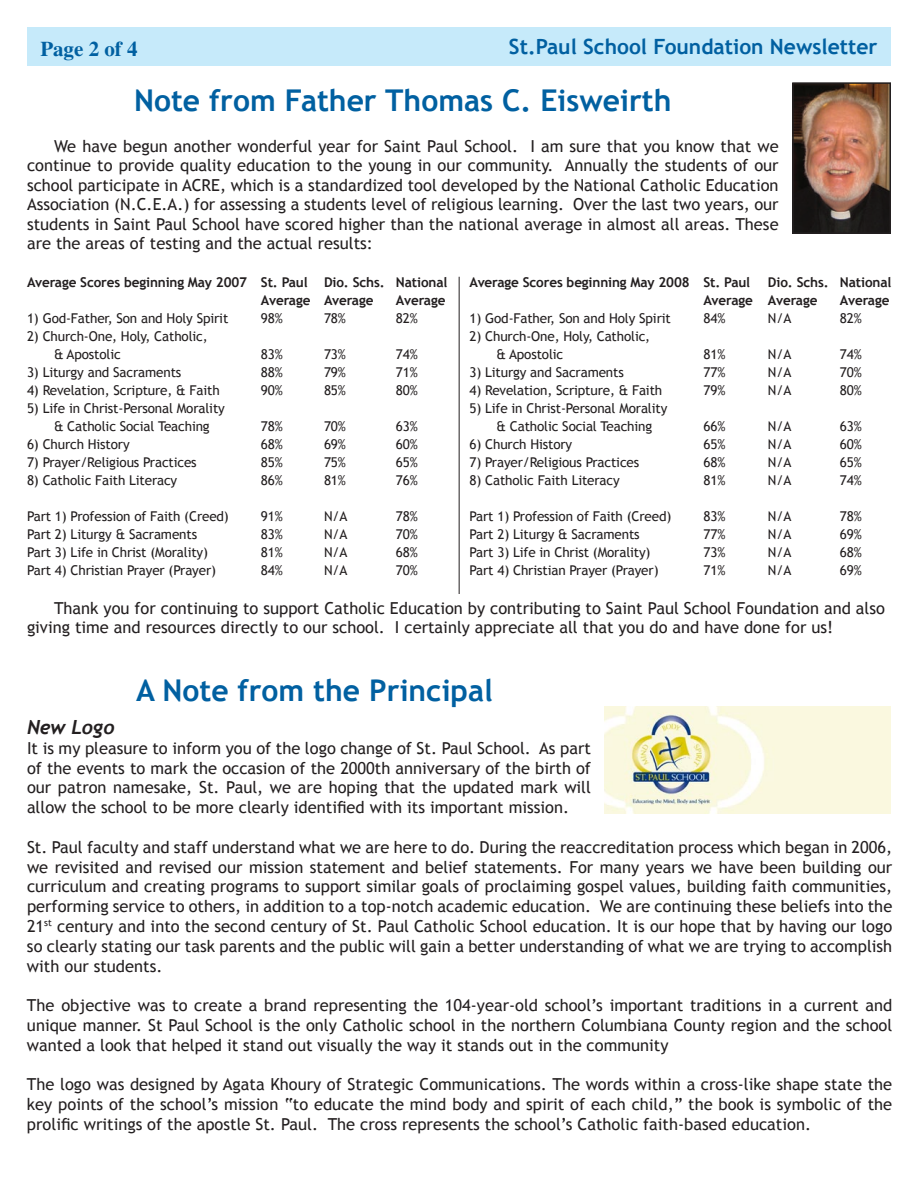
<style>
.page{position:relative;width:918px;height:1188px;background:#fff}
.page>*{position:absolute;margin:0;border:0;box-sizing:border-box;transform-origin:0 0}
.t1{font:700 30px "Trebuchet MS";color:#0160a1}
.t2{font:700 21px "Trebuchet MS";color:#0160a1}
.t3{font:700 21px "Times";color:#0160a1}
.t4{font:italic 700 19.5px "Trebuchet";color:#231f20}
.t5{font:16.5px/19.8px "Trebuchet MS";color:#231f20;text-align:justify}
.t6{font:13.5px/18px "Trebuchet MS";letter-spacing:-.01em;color:#231f20}
.t7{font:700 13.5px/18px "Trebuchet MS";letter-spacing:-.01em;color:#231f20}
</style>
<div class="page">
<div style="left:27px;top:27px;width:864px;height:39px;background:#c6eafa"></div>
<img style="left:795px;top:85px;width:93px;height:146px">
<div style="left:792px;top:82px;width:99px;height:152px;border:2px solid #231f20"></div>
<hr style="left:459px;top:277px;width:1px;height:317px;background:#231f20">
<img style="left:605px;top:707px;width:286px;height:106px">
<p class="t2" style="left:509px;top:34px;width:370px">St.Paul School Foundation Newsletter</p>
<p class="t3" style="left:40px;top:36px;width:99px">Page 2 of 4</p>
<h1 class="t1" style="left:134px;top:81px;width:539px">Note from Father Thomas C. Eisweirth</h1>
<p class="t5" style="left:27px;top:136px;width:753px;text-indent:27px">We have begun another wonderful year for Saint Paul School. I am sure that you know that we continue to provide quality education to the young in our community. Annually the students of our school participate in ACRE, which is a standardized tool developed by the National Catholic Education Association (N.C.E.A.) for assessing a students level of religious learning. Over the last two years, our students in Saint Paul School have scored higher than the national average in almost all areas. These are the areas of testing and the actual results:</p>
<p class="t7" style="left:261px;top:273px;width:188px;text-indent:-234px">Average Scores beginning May 2007 St. Paul Dio. Schs. National<br>Average Average</p>
<p class="t7" style="left:470px;top:273px;width:282px">Average Scores beginning May 2008 St. Paul</p>
<p class="t7" style="left:703px;top:273px;width:189px;text-indent:65px">Dio. Schs. National<br>Average Average</p>
<p class="t7" style="left:396px;top:291px;width:51px">Average</p>
<p class="t7" style="left:840px;top:291px;width:51px">Average</p>
<p class="t6" style="left:27px;top:309px;width:203px">1) God-Father, Son and Holy Spirit</p>
<p class="t6" style="left:261px;top:309px;width:23px">98%</p>
<p class="t6" style="left:324px;top:309px;width:23px">78%</p>
<p class="t6" style="left:396px;top:309px;width:23px">82%</p>
<p class="t6" style="left:54px;top:327px;width:155px;text-indent:-27px">2) Church-One, Holy, Catholic, &amp; Apostolic</p>
<p class="t6" style="left:261px;top:345px;width:23px">83%</p>
<p class="t6" style="left:324px;top:345px;width:23px">73%</p>
<p class="t6" style="left:396px;top:345px;width:23px">74%</p>
<p class="t6" style="left:470px;top:309px;width:203px">1) God-Father, Son and Holy Spirit</p>
<p class="t6" style="left:703px;top:309px;width:23px">84%</p>
<p class="t6" style="left:768px;top:309px;width:25px">N/A</p>
<p class="t6" style="left:840px;top:309px;width:23px">82%</p>
<p class="t6" style="left:496px;top:327px;width:155px;text-indent:-27px">2) Church-One, Holy, Catholic, &amp; Apostolic</p>
<p class="t6" style="left:703px;top:345px;width:23px">81%</p>
<p class="t6" style="left:768px;top:345px;width:25px">N/A</p>
<p class="t6" style="left:840px;top:345px;width:23px">74%</p>
<p class="t6" style="left:27px;top:363px;width:156px">3) Liturgy and Sacraments</p>
<p class="t6" style="left:261px;top:363px;width:23px">88%</p>
<p class="t6" style="left:324px;top:363px;width:23px">79%</p>
<p class="t6" style="left:396px;top:363px;width:23px">71%</p>
<p class="t6" style="left:27px;top:381px;width:194px">4) Revelation, Scripture, &amp; Faith</p>
<p class="t6" style="left:261px;top:381px;width:23px">90%</p>
<p class="t6" style="left:324px;top:381px;width:23px">85%</p>
<p class="t6" style="left:396px;top:381px;width:23px">80%</p>
<p class="t6" style="left:54px;top:399px;width:172px;text-indent:-27px">5) Life in Christ-Personal Morality &amp; Catholic Social Teaching</p>
<p class="t6" style="left:261px;top:417px;width:23px">78%</p>
<p class="t6" style="left:324px;top:417px;width:23px">70%</p>
<p class="t6" style="left:396px;top:417px;width:23px">63%</p>
<p class="t6" style="left:470px;top:363px;width:156px">3) Liturgy and Sacraments</p>
<p class="t6" style="left:703px;top:363px;width:23px">77%</p>
<p class="t6" style="left:768px;top:363px;width:25px">N/A</p>
<p class="t6" style="left:840px;top:363px;width:23px">70%</p>
<p class="t6" style="left:470px;top:381px;width:194px">4) Revelation, Scripture, &amp; Faith</p>
<p class="t6" style="left:703px;top:381px;width:23px">79%</p>
<p class="t6" style="left:768px;top:381px;width:25px">N/A</p>
<p class="t6" style="left:840px;top:381px;width:23px">80%</p>
<p class="t6" style="left:496px;top:399px;width:172px;text-indent:-27px">5) Life in Christ-Personal Morality &amp; Catholic Social Teaching</p>
<p class="t6" style="left:703px;top:417px;width:23px">66%</p>
<p class="t6" style="left:768px;top:417px;width:25px">N/A</p>
<p class="t6" style="left:840px;top:417px;width:23px">63%</p>
<p class="t6" style="left:27px;top:435px;width:104px">6) Church History</p>
<p class="t6" style="left:261px;top:435px;width:23px">68%</p>
<p class="t6" style="left:324px;top:435px;width:23px">69%</p>
<p class="t6" style="left:396px;top:435px;width:23px">60%</p>
<p class="t6" style="left:27px;top:453px;width:171px">7) Prayer/Religious Practices</p>
<p class="t6" style="left:261px;top:453px;width:23px">85%</p>
<p class="t6" style="left:324px;top:453px;width:23px">75%</p>
<p class="t6" style="left:396px;top:453px;width:23px">65%</p>
<p class="t6" style="left:27px;top:471px;width:152px">8) Catholic Faith Literacy</p>
<p class="t6" style="left:261px;top:471px;width:23px">86%</p>
<p class="t6" style="left:324px;top:471px;width:23px">81%</p>
<p class="t6" style="left:396px;top:471px;width:23px">76%</p>
<p class="t6" style="left:27px;top:507px;width:203px">Part 1) Profession of Faith (Creed)</p>
<p class="t6" style="left:261px;top:507px;width:23px">91%</p>
<p class="t6" style="left:324px;top:507px;width:25px">N/A</p>
<p class="t6" style="left:396px;top:507px;width:23px">78%</p>
<p class="t6" style="left:27px;top:525px;width:172px">Part 2) Liturgy &amp; Sacraments</p>
<p class="t6" style="left:261px;top:525px;width:23px">83%</p>
<p class="t6" style="left:324px;top:525px;width:25px">N/A</p>
<p class="t6" style="left:396px;top:525px;width:23px">70%</p>
<p class="t6" style="left:27px;top:543px;width:183px">Part 3) Life in Christ (Morality)</p>
<p class="t6" style="left:261px;top:543px;width:23px">81%</p>
<p class="t6" style="left:324px;top:543px;width:25px">N/A</p>
<p class="t6" style="left:396px;top:543px;width:23px">68%</p>
<p class="t6" style="left:27px;top:561px;width:191px">Part 4) Christian Prayer (Prayer)</p>
<p class="t6" style="left:261px;top:561px;width:23px">84%</p>
<p class="t6" style="left:324px;top:561px;width:25px">N/A</p>
<p class="t6" style="left:396px;top:561px;width:23px">70%</p>
<p class="t5" style="left:27px;top:598px;width:859px;text-indent:27px">Thank you for continuing to support Catholic Education by contributing to Saint Paul School Foundation and also giving time and resources directly to our school. I certainly appreciate all that you do and have done for us!</p>
<p class="t6" style="left:470px;top:435px;width:104px">6) Church History</p>
<p class="t6" style="left:703px;top:435px;width:23px">65%</p>
<p class="t6" style="left:768px;top:435px;width:25px">N/A</p>
<p class="t6" style="left:840px;top:435px;width:23px">60%</p>
<p class="t6" style="left:470px;top:453px;width:171px">7) Prayer/Religious Practices</p>
<p class="t6" style="left:703px;top:453px;width:23px">68%</p>
<p class="t6" style="left:768px;top:453px;width:25px">N/A</p>
<p class="t6" style="left:840px;top:453px;width:23px">65%</p>
<p class="t6" style="left:470px;top:471px;width:152px">8) Catholic Faith Literacy</p>
<p class="t6" style="left:703px;top:471px;width:23px">81%</p>
<p class="t6" style="left:768px;top:471px;width:25px">N/A</p>
<p class="t6" style="left:840px;top:471px;width:23px">74%</p>
<p class="t6" style="left:470px;top:507px;width:203px">Part 1) Profession of Faith (Creed)</p>
<p class="t6" style="left:703px;top:507px;width:23px">83%</p>
<p class="t6" style="left:768px;top:507px;width:25px">N/A</p>
<p class="t6" style="left:840px;top:507px;width:23px">78%</p>
<p class="t6" style="left:470px;top:525px;width:172px">Part 2) Liturgy &amp; Sacraments</p>
<p class="t6" style="left:703px;top:525px;width:23px">77%</p>
<p class="t6" style="left:768px;top:525px;width:25px">N/A</p>
<p class="t6" style="left:840px;top:525px;width:23px">69%</p>
<p class="t6" style="left:470px;top:543px;width:183px">Part 3) Life in Christ (Morality)</p>
<p class="t6" style="left:703px;top:543px;width:23px">73%</p>
<p class="t6" style="left:768px;top:543px;width:25px">N/A</p>
<p class="t6" style="left:840px;top:543px;width:23px">68%</p>
<p class="t6" style="left:470px;top:561px;width:191px">Part 4) Christian Prayer (Prayer)</p>
<p class="t6" style="left:703px;top:561px;width:23px">71%</p>
<p class="t6" style="left:768px;top:561px;width:25px">N/A</p>
<p class="t6" style="left:840px;top:561px;width:23px">69%</p>
<h1 class="t1" style="left:136px;top:671px;width:358px">A Note from the Principal</h1>
<p class="t4" style="left:27px;top:716px;width:89px">New Logo</p>
<p class="t5" style="left:27px;top:738px;width:566px">It is my pleasure to inform you of the logo change of St. Paul School. As part of the events to mark the occasion of the 2000th anniversary of the birth of our patron namesake, St. Paul, we are hoping that the updated mark will allow the school to be more clearly identified with its important mission.</p>
<p class="t5" style="left:27px;top:837px;width:867px">St. Paul faculty and staff understand what we are here to do. During the reaccreditation process which began in 2006, we revisited and revised our mission statement and belief statements. For many years we have been building our curriculum and creating programs to support similar goals of proclaiming gospel values, building faith communities, performing service to others, in addition to a top-notch academic education. We are continuing these beliefs into the 21<sup>st</sup> century and into the second century of St. Paul Catholic School education. It is our hope that by having our logo so clearly stating our task parents and the public will gain a better understanding of what we are trying to accomplish with our students.</p>
<p class="t5" style="left:27px;top:996px;width:867px">The objective was to create a brand representing the 104-year-old school’s important traditions in a current and unique manner. St Paul School is the only Catholic school in the northern Columbiana County region and the school wanted a look that helped it stand out visually the way it stands out in the community</p>
<p class="t5" style="left:27px;top:1075px;width:867px">The logo was designed by Agata Khoury of Strategic Communications. The words within a cross-like shape state the key points of the school’s mission “to educate the mind body and spirit of each child,” the book is symbolic of the prolific writings of the apostle St. Paul. The cross represents the school’s Catholic faith-based education.</p>
</div>
